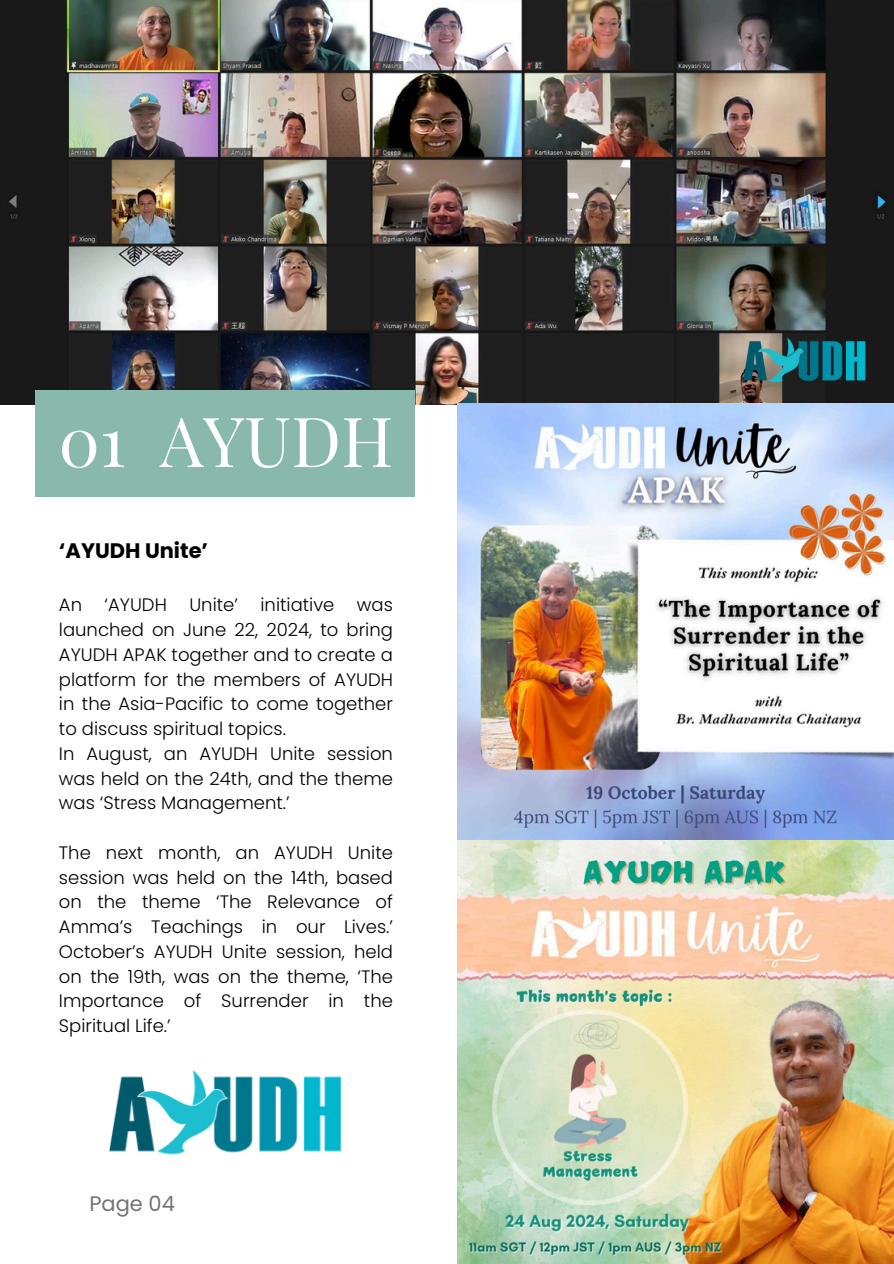
<style>
.page{position:relative;width:894px;height:1264px;background:#fff}
.page>*{position:absolute;margin:0;border:0;box-sizing:border-box;transform-origin:0 0}
.t1{font:69px "Playfair Display";color:#fff}
.t2{font:700 21px "Poppins";color:#000}
.t3{font:21px "Poppins";color:#737373}
.t4{font:300 18px/24.8px "Poppins";color:#000;text-align:justify}
</style>
<div class="page">
<img style="left:0;top:0;width:893px;height:404px">
<img style="left:743px;top:330px;width:122px;height:60px">
<div style="left:35px;top:390px;width:379px;height:107px;background:#89b8ad"></div>
<img style="left:457px;top:404px;width:436px;height:859px">
<img style="left:109px;top:1070px;width:232px;height:85px">
<p class="t1" style="left:58px;top:392px;width:336px">01 AYUDH</p>
<p class="t2" style="left:59px;top:536px;width:151px">‘AYUDH Unite’</p>
<h2 class="t4" style="left:59px;top:592px;width:335px">An ‘AYUDH Unite’ initiative was launched on June 22, 2024, to bring AYUDH APAK together and to create a platform for the members of AYUDH in the Asia-Pacific to come together to discuss spiritual topics.</h2>
<p class="t4" style="left:59px;top:741px;width:335px">In August, an AYUDH Unite session was held on the 24th, and the theme was ‘Stress Management.’</p>
<p class="t4" style="left:59px;top:840px;width:335px">The next month, an AYUDH Unite session was held on the 14th, based on the theme ‘The Relevance of Amma’s Teachings in our Lives.’ October’s AYUDH Unite session, held on the 19th, was on the theme, ‘The Importance of Surrender in the Spiritual Life.’</p>
<p class="t3" style="left:89px;top:1189px;width:87px">Page 04</p>
</div>
